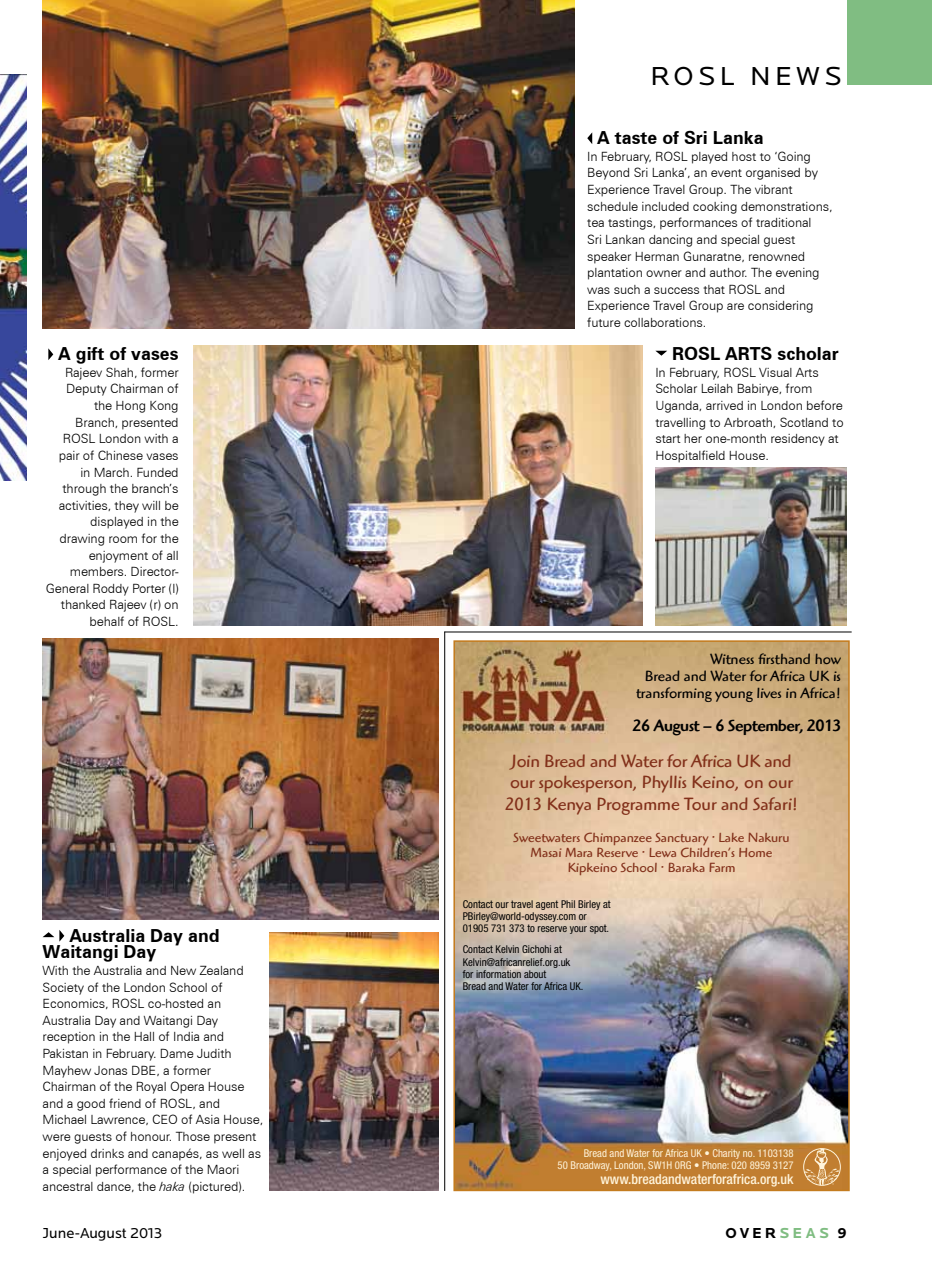
<style>
.page{position:relative;width:932px;height:1276px;background:#fff}
.page>*{position:absolute;margin:0;border:0;box-sizing:border-box;transform-origin:0 0}
.t1{font:27px "Locator";letter-spacing:.17em;color:#000}
.t2{font:18.45px/21.6px "Highlander";color:#82301a;text-align:center}
.t3{font:700 18px/16.6px "Zurich BT";color:#000}
.t4{font:500 16.95px "Highlander";letter-spacing:-.03em;color:#000}
.t5{font:15.3px/17px "Highlander";color:#000;text-align:right}
.t6{font:15px "Locator";color:#000}
.t7{font:700 15px "Locator";letter-spacing:.21em;color:#000}
.t8{font:13.8px/15.3px "Highlander";color:#82301a;text-align:center}
.t9{font:500 condensed 13.8px "Helvetica Neue";color:#fff4db}
.t10{font:300 12.75px/16.6px "Zurich BT";letter-spacing:-.01em;color:#000}
.t11{font:condensed 10.8px/12.3px "Helvetica Neue";color:#000}
.t12{font:condensed 10.8px/12.3px "Helvetica Neue";color:#fff4db;text-align:right}
.s1{font-style:italic}
.s2{color:#80bd82}
</style>
<div class="page">
<div style="left:846px;top:0;width:85px;height:85px;background:#80bd82"></div>
<img style="left:0;top:75px;width:26px;height:406px">
<img style="left:43px;top:638px;width:395px;height:281px">
<svg style="left:587px;top:132px;width:5px;height:12px"></svg>
<img style="left:43px;top:0;width:531px;height:328px">
<img style="left:456px;top:643px;width:390px;height:545px">
<svg style="left:803px;top:1148px;width:37px;height:37px"></svg>
<div style="left:453px;top:640px;width:396px;height:551px;border:2px solid #c47c1f"></div>
<hr style="left:444px;top:631px;width:1px;height:560px;background:#000">
<hr style="left:444px;top:631px;width:407px;height:1px;background:#000">
<svg style="left:48px;top:348px;width:5px;height:12px"></svg>
<svg style="left:43px;top:930px;width:21px;height:11px"></svg>
<img style="left:193px;top:345px;width:449px;height:281px">
<svg style="left:655px;top:351px;width:12px;height:5px"></svg>
<img style="left:655px;top:467px;width:191px;height:159px">
<img style="left:270px;top:932px;width:168px;height:259px">
<h1 class="t1" style="left:650px;top:60px;width:193px">ROSL NEWS</h1>
<p class="t3" style="left:58px;top:345px;width:122px">A gift of vases</p>
<p class="t10" style="left:46px;top:364px;width:134px;text-align:right">Rajeev Shah, former<br>Deputy Chairman of the Hong Kong<br>Branch, presented<br>ROSL London with a pair of Chinese vases in March. Funded through the branch’s activities, they will be displayed in the drawing room for the enjoyment of all members. Director-<br>General Roddy Porter (l) thanked Rajeev (r) on behalf of ROSL.</p>
<p class="t3" style="left:43px;top:926px;width:179px;text-indent:27px">Australia Day and<br>Waitangi Day</p>
<p class="t10" style="left:43px;top:962px;width:222px">With the Australia and New Zealand Society of the London School of Economics, ROSL co-hosted an Australia Day and Waitangi Day reception in the Hall of India and Pakistan in February. Dame Judith Mayhew Jonas DBE, a former Chairman of the Royal Opera House and a good friend of ROSL, and Michael Lawrence, CEO of Asia House, were guests of honour. Those present enjoyed drinks and canapés, as well as a special performance of the Maori ancestral dance, the <span class="s1">haka</span> (pictured).</p>
<p class="t3" style="left:597px;top:129px;width:168px">A taste of Sri Lanka</p>
<p class="t10" style="left:587px;top:148px;width:247px">In February, ROSL played host to ‘Going Beyond Sri Lanka’, an event organised by Experience Travel Group. The vibrant schedule included cooking demonstrations, tea tastings, performances of traditional<br>Sri Lankan dancing and special guest speaker Herman Gunaratne, renowned plantation owner and author. The evening was such a success that ROSL and Experience Travel Group are considering future collaborations.</p>
<p class="t3" style="left:672px;top:345px;width:168px">ROSL ARTS scholar</p>
<p class="t10" style="left:655px;top:364px;width:190px">In February, ROSL Visual Arts<br>Scholar Leilah Babirye, from<br>Uganda, arrived in London before travelling to Arbroath, Scotland to start her one-month residency at<br>Hospitalfield House.</p>
<p class="t5" style="left:636px;top:651px;width:206px">Witness firsthand how<br>Bread and Water for Africa UK is transforming young lives in Africa!</p>
<p class="t4" style="left:632px;top:716px;width:211px">26 August – 6 September, 2013</p>
<p class="t2" style="left:505px;top:750px;width:294px">Join Bread and Water for Africa UK and our spokesperson, Phyllis Keino, on our<br>2013 Kenya Programme Tour and Safari!</p>
<p class="t8" style="left:513px;top:829px;width:277px">Sweetwaters Chimpanzee Sanctuary • Lake Nakuru<br>Masai Mara Reserve • Lewa Children’s Home<br>Kipkeino School • Baraka Farm</p>
<p class="t11" style="left:462px;top:898px;width:149px">Contact our travel agent Phil Birley at<br>PBirley@world-odyssey.com or<br>01905 731 373 to reserve your spot.</p>
<p class="t11" style="left:462px;top:943px;width:122px">Contact Kelvin Gichohi at<br>Kelvin@africanrelief.org.uk for information about<br>Bread and Water for Africa UK.</p>
<p class="t12" style="left:557px;top:1146px;width:237px">Bread and Water for Africa UK • Charity no. 1103138<br>50 Broadway, London, SW1H 0RG • Phone: 020 8959 3127</p>
<p class="t9" style="left:600px;top:1171px;width:195px">www.breadandwaterforafrica.org.uk</p>
<p class="t6" style="left:43px;top:1223px;width:121px">June-August 2013</p>
<p class="t7" style="left:725px;top:1223px;width:123px">OVER<span class="s2">SEAS</span> 9</p>
</div>
